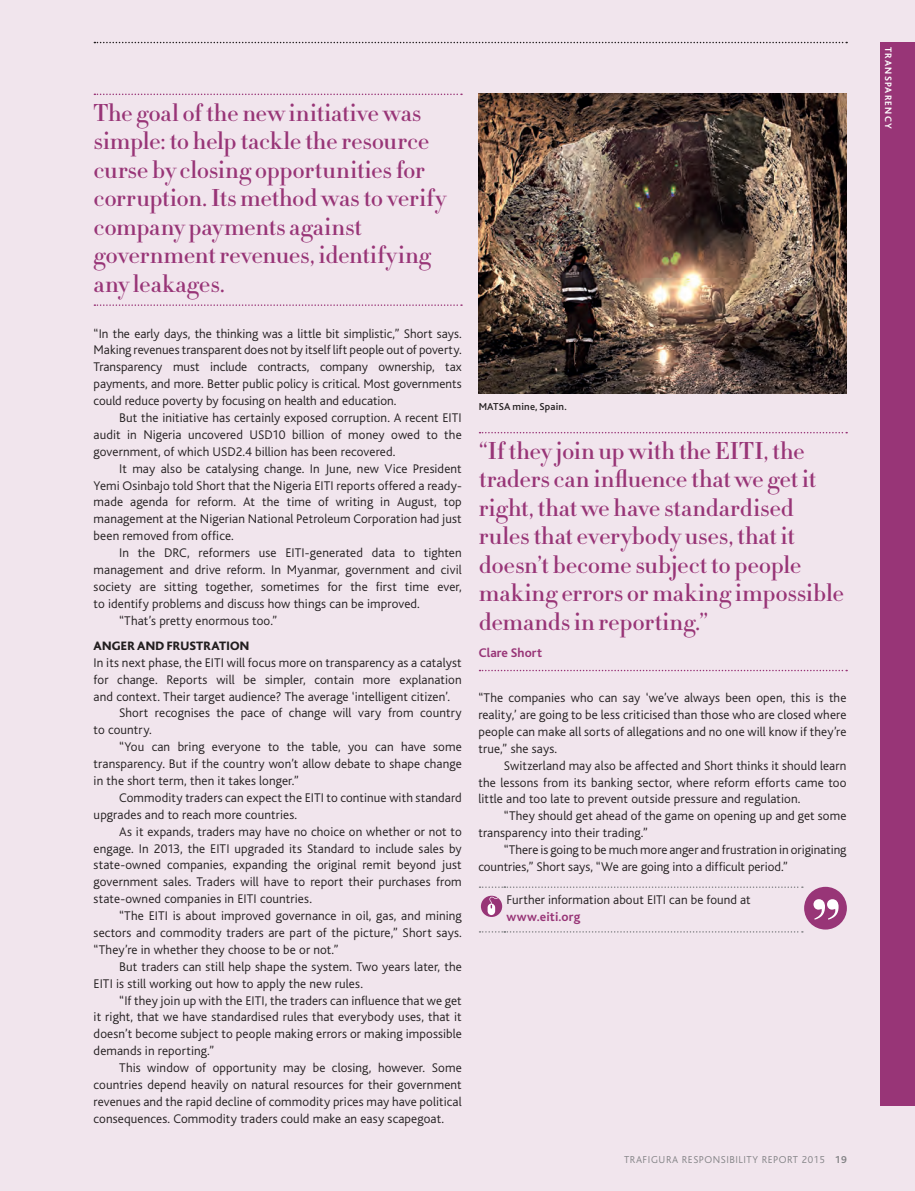
<style>
.page{position:relative;width:915px;height:1191px;background:#fff}
.page>*{position:absolute;margin:0;border:0;box-sizing:border-box;transform-origin:0 0}
.Pullout_text{font:500 24px/28.5px "HTF Didot M06";letter-spacing:-.01em;color:#983577}
.Main_text{font:300 13.2px/17px "Bliss";letter-spacing:.01em;color:#231f20;text-align:justify}
.Main_text_no_indent{font:300 13.2px/17px "Bliss";letter-spacing:.005em;color:#231f20}
.Pullout_text-2{font:700 13.2px "Bliss";letter-spacing:.005em;color:#983577}
.Subhead_1{font:800 12.75px "Bliss";letter-spacing:.015em;color:#231f20}
.t1{font:300 10.5px "Bliss";letter-spacing:.05em;color:#838386}
.Picture_caption{font:500 10.5px "Bliss";letter-spacing:.015em;color:#231f20}
.t2{font:700 9.75px "Bliss";letter-spacing:.125em;color:#fff}
.s1{font-weight:700;color:#983577}
.s2{font-weight:700}
</style>
<div class="page">
<div style="left:0;top:0;width:914px;height:1191px;background:#f1e5ed"></div>
<div style="left:880px;top:43px;width:34px;height:1063px;background:#983577"></div>
<svg style="left:94px;top:42px;width:752px;height:1px"></svg>
<img style="left:478px;top:94px;width:368px;height:299px">
<svg style="left:94px;top:94px;width:368px;height:1px"></svg>
<svg style="left:94px;top:304px;width:368px;height:2px"></svg>
<div style="left:803px;top:886px;width:43px;height:43px;background:#983577;border-radius:50%"></div>
<svg style="left:813px;top:899px;width:25px;height:20px"></svg>
<svg style="left:479px;top:432px;width:367px;height:1px"></svg>
<svg style="left:479px;top:670px;width:367px;height:1px"></svg>
<svg style="left:479px;top:886px;width:323px;height:2px"></svg>
<svg style="left:479px;top:931px;width:323px;height:1px"></svg>
<svg style="left:480px;top:895px;width:22px;height:22px"></svg>
<svg style="left:487px;top:896px;width:11px;height:19px"></svg>
<p class="Pullout_text" style="left:94px;top:97px;width:354px">The goal of the new initiative was simple: to help tackle the resource curse by closing opportunities for corruption. Its method was to verify company payments against government revenues, identifying any leakages.</p>
<p class="Main_text" style="left:94px;top:325px;width:369px">“In the early days, the thinking was a little bit simplistic,” Short says.<br>Making revenues transparent does not by itself lift people out of poverty.<br>Transparency must include contracts, company ownership, tax payments, and more. Better public policy is critical. Most governments could reduce poverty by focusing on health and education.</p>
<p class="Main_text" style="left:94px;top:409px;width:369px;text-indent:26px">But the initiative has certainly exposed corruption. A recent EITI audit in Nigeria uncovered USD10 billion of money owed to the government, of which USD2.4 billion has been recovered.</p>
<p class="Main_text" style="left:94px;top:460px;width:369px;text-indent:26px">It may also be catalysing change. In June, new Vice President Yemi Osinbajo told Short that the Nigeria EITI reports offered a ready&shy;made agenda for reform. At the time of writing in August, top management at the Nigerian National Petroleum Corporation had just been removed from office.</p>
<p class="Main_text" style="left:94px;top:544px;width:369px;text-indent:26px">In the DRC, reformers use EITI-generated data to tighten management and drive reform. In Myanmar, government and civil society are sitting together, sometimes for the first time ever, to identify problems and discuss how things can be improved.</p>
<p class="Main_text" style="left:119px;top:612px;width:160px">“That’s pretty enormous too.”</p>
<p class="Subhead_1" style="left:94px;top:639px;width:157px">ANGER AND FRUSTRATION</p>
<p class="Main_text" style="left:94px;top:654px;width:369px">In its next phase, the EITI will focus more on transparency as a catalyst for change. Reports will be simpler, contain more explanation and context. Their target audience? The average ‘intelligent citizen’.</p>
<p class="Main_text" style="left:94px;top:705px;width:369px;text-indent:26px">Short recognises the pace of change will vary from country to country.</p>
<p class="Main_text" style="left:94px;top:738px;width:369px;text-indent:26px">“You can bring everyone to the table, you can have some transparency. But if the country won’t allow debate to shape change in the short term, then it takes longer.”</p>
<p class="Main_text" style="left:94px;top:789px;width:369px;text-indent:26px">Commodity traders can expect the EITI to continue with standard upgrades and to reach more countries.</p>
<p class="Main_text" style="left:94px;top:823px;width:369px;text-indent:26px">As it expands, traders may have no choice on whether or not to engage. In 2013, the EITI upgraded its Standard to include sales by state-owned companies, expanding the original remit beyond just government sales. Traders will have to report their purchases from state-owned companies in EITI countries.</p>
<p class="Main_text" style="left:94px;top:907px;width:369px;text-indent:26px">“The EITI is about improved governance in oil, gas, and mining sectors and commodity traders are part of the picture,” Short says. “They’re in whether they choose to be or not.”</p>
<p class="Main_text" style="left:94px;top:958px;width:369px;text-indent:26px">But traders can still help shape the system. Two years later, the<br>EITI is still working out how to apply the new rules.</p>
<p class="Main_text" style="left:94px;top:992px;width:369px;text-indent:26px">“If they join up with the EITI, the traders can influence that we get it right, that we have standardised rules that everybody uses, that it doesn’t become subject to people making errors or making impossible demands in reporting.”</p>
<p class="Main_text" style="left:94px;top:1059px;width:369px;text-indent:26px">This window of opportunity may be closing, however. Some countries depend heavily on natural resources for their government revenues and the rapid decline of commodity prices may have political consequences. Commodity traders could make an easy scapegoat.</p>
<p class="Picture_caption" style="left:478px;top:401px;width:89px">MATSA mine, Spain.</p>
<p class="Pullout_text" style="left:478px;top:435px;width:366px">“If they join up with the EITI, the traders can influence that we get it right, that we have standardised rules that everybody uses, that it doesn’t become subject to people making errors or making impossible demands in reporting.”</p>
<p class="Pullout_text-2" style="left:478px;top:646px;width:65px">Clare Short</p>
<p class="Main_text" style="left:478px;top:689px;width:369px">“The companies who can say ‘we’ve always been open, this is the reality,’ are going to be less criticised than those who are closed where people can make all sorts of allegations and no one will know if they’re true,” she says.</p>
<p class="Main_text" style="left:478px;top:757px;width:369px;text-indent:26px">Switzerland may also be affected and Short thinks it should learn the lessons from its banking sector, where reform efforts came too little and too late to prevent outside pressure and regulation.</p>
<p class="Main_text" style="left:478px;top:807px;width:369px;text-indent:26px">“They should get ahead of the game on opening up and get some transparency into their trading.”</p>
<p class="Main_text" style="left:478px;top:841px;width:369px;text-indent:26px">“There is going to be much more anger and frustration in originating countries,” Short says, “We are going into a difficult period.”</p>
<p class="Main_text_no_indent" style="left:506px;top:891px;width:246px">Further information about EITI can be found at <span class="s1">www.eiti.org</span></p>
<p class="t1" style="left:624px;top:1154px;width:224px">TRAFIGURA RESPONSIBILITY REPORT 2015 <span class="s2">19</span></p>
<p class="t2" style="left:893px;top:47px;width:83px;rotate:90deg">TRANSPARENCY</p>
<p class="t2" style="left:893px;top:47px;width:109px;rotate:90deg">HE LTH AND SAFETY</p>
</div>
